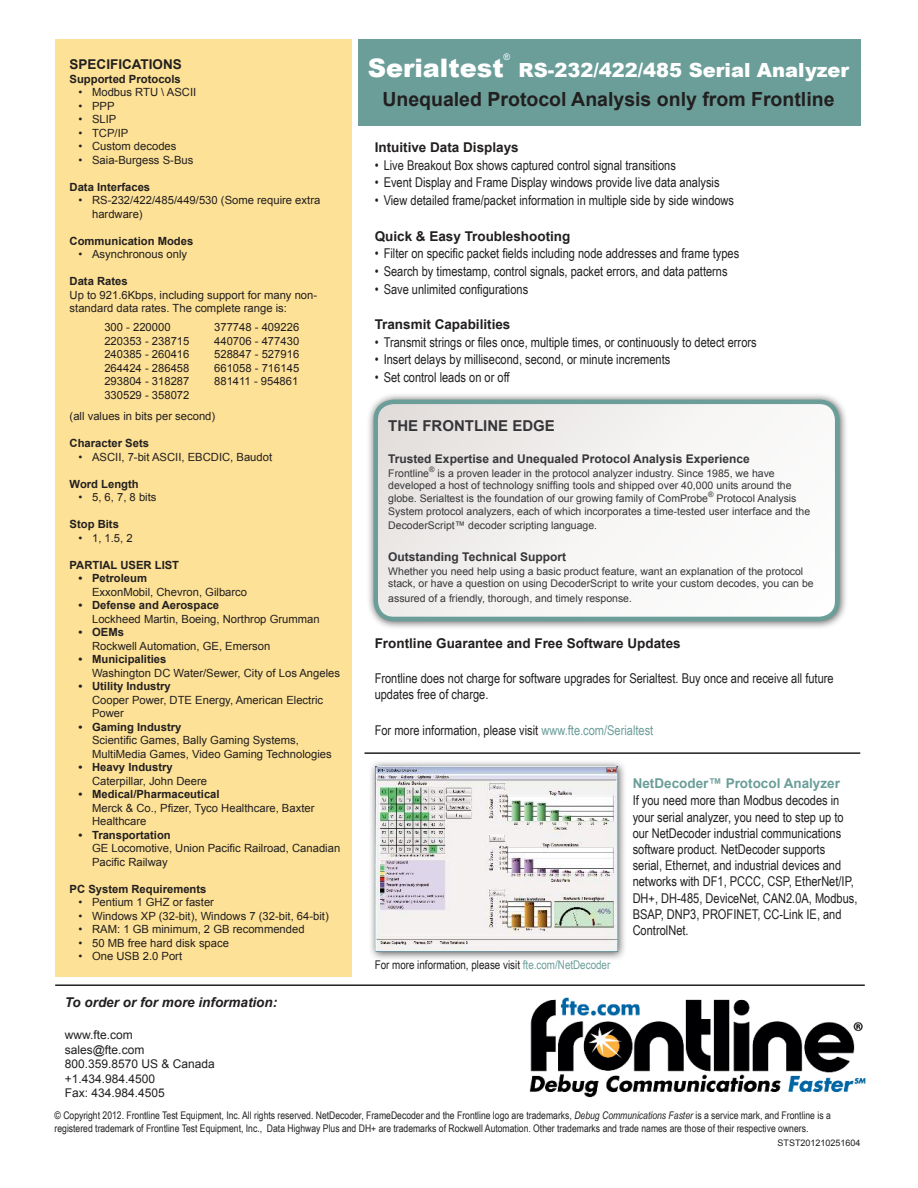
<style>
.page{position:relative;width:918px;height:1188px;background:#fff}
.page>*{position:absolute;margin:0;border:0;box-sizing:border-box;transform-origin:0 0}
.t1{font:900 25.5px "Arial";color:#fff}
.t2{font:700 19.5px "Arial";color:#221f1f}
.t3{font:900 19.5px "Arial";color:#fff}
.t4{font:700 15px "Arial";color:#363639}
.t5{font:13.5px/16.2px "Arial Narrow";color:#221f1f}
.t6{font:700 13.5px "Arial";color:#221f1f}
.t7{font:italic 700 13.5px "Arial";color:#221f1f}
.t8{font:700 13.5px "Arial";color:#6b9e99}
.t9{font:700 12px "Arial";color:#363639}
.t10{font:12px/14.4px "Arial";color:#221f1f}
.t11{font:12px "Arial Narrow";color:#221f1f}
.t12{font:11.25px/13.5px "Arial";color:#221f1f}
.t13{font:700 11.25px "Arial";color:#221f1f}
.t14{font:10.5px/12.6px "Arial";color:#363639}
.t15{font:10.5px/12.6px "Arial Narrow";color:#221f1f}
.t16{font:9px "Arial";color:#221f1f}
.t17{font:9px "Arial";color:#fff}
.s1{font-family:"Arial Narrow";font-size:12px}
.s2{color:#6b9e99}
.s3{font-style:italic}
</style>
<div class="page">
<div style="left:358px;top:39px;width:502px;height:87px;background:#6b9e99"></div>
<div style="left:55px;top:39px;width:297px;height:938px;background:#fde196"></div>
<hr style="left:55px;top:984px;width:810px;height:2px;background:#221f1f">
<div style="left:366px;top:392px;width:483px;height:239px;background:#221f1f;opacity:.75"></div>
<img style="left:376px;top:402px;width:461px;height:217px">
<div style="left:374px;top:400px;width:465px;height:221px;border:5px solid #6b9e99;border-radius:18px"></div>
<hr style="left:365px;top:752px;width:495px;height:2px;background:#221f1f">
<div style="left:369px;top:760px;width:258px;height:201px;background:#221f1f;opacity:.75"></div>
<img style="left:376px;top:767px;width:242px;height:185px">
<img style="left:529px;top:997px;width:337px;height:101px">
<p class="t6" style="left:70px;top:55px;width:114px">SPECIFICATIONS</p>
<p class="t13" style="left:70px;top:71px;width:113px">Supported Protocols</p>
<p class="t12" style="left:79px;top:86px;width:119px">• Modbus RTU \ ASCII</p>
<p class="t12" style="left:79px;top:99px;width:38px">• PPP</p>
<p class="t12" style="left:79px;top:113px;width:39px">• SLIP</p>
<p class="t12" style="left:79px;top:126px;width:51px">• TCP/IP</p>
<p class="t12" style="left:79px;top:140px;width:99px">• Custom decodes</p>
<p class="t12" style="left:79px;top:153px;width:116px">• Saia-Burgess S-Bus</p>
<p class="t13" style="left:70px;top:179px;width:82px">Data Interfaces</p>
<p class="t12" style="left:92px;top:194px;width:230px;text-indent:-14px">• RS-232/422/485/449/530 (Some require extra hardware)</p>
<p class="t13" style="left:70px;top:233px;width:125px">Communication Modes</p>
<p class="t12" style="left:79px;top:248px;width:110px">• Asynchronous only</p>
<p class="t13" style="left:70px;top:274px;width:60px">Data Rates</p>
<p class="t12" style="left:70px;top:288px;width:249px">Up to 921.6Kbps, including support for many non&shy;standard data rates. The complete range is:</p>
<p class="t12" style="left:104px;top:321px;width:87px">300 - 220000<br>220353 - 238715<br>240385 - 260416<br>264424 - 286458<br>293804 - 318287<br>330529 - 358072</p>
<p class="t12" style="left:214px;top:321px;width:87px;text-align:justify">377748 - 409226<br>440706 - 477430<br>528847 - 527916<br>661058 - 716145<br>881411 - 954861</p>
<p class="t12" style="left:70px;top:410px;width:147px">(all values in bits per second)</p>
<p class="t13" style="left:70px;top:436px;width:81px">Character Sets</p>
<p class="t12" style="left:79px;top:450px;width:195px">• ASCII, 7-bit ASCII, EBCDIC, Baudot</p>
<p class="t13" style="left:70px;top:476px;width:71px">Word Length</p>
<p class="t12" style="left:79px;top:491px;width:79px">• 5, 6, 7, 8 bits</p>
<p class="t13" style="left:70px;top:517px;width:51px">Stop Bits</p>
<p class="t12" style="left:79px;top:531px;width:56px">• 1, 1.5, 2</p>
<p class="t13" style="left:70px;top:557px;width:111px">PARTIAL USER LIST</p>
<p class="t13" style="left:79px;top:571px;width:70px">• Petroleum</p>
<p class="t12" style="left:92px;top:585px;width:157px">ExxonMobil, Chevron, Gilbarco</p>
<p class="t13" style="left:79px;top:598px;width:142px">• Defense and Aerospace</p>
<p class="t12" style="left:92px;top:612px;width:229px">Lockheed Martin, Boeing, Northrop Grumman</p>
<p class="t13" style="left:79px;top:625px;width:47px">• OEMs</p>
<p class="t12" style="left:92px;top:639px;width:180px">Rockwell Automation, GE, Emerson</p>
<p class="t13" style="left:79px;top:652px;width:89px">• Municipalities</p>
<p class="t12" style="left:92px;top:666px;width:250px">Washington DC Water/Sewer, City of Los Angeles</p>
<p class="t13" style="left:79px;top:679px;width:94px">• Utility Industry</p>
<p class="t12" style="left:92px;top:693px;width:233px">Cooper Power, DTE Energy, American Electric<br>Power</p>
<p class="t13" style="left:79px;top:719px;width:104px">• Gaming Industry</p>
<p class="t12" style="left:92px;top:734px;width:241px">Scienti昀椀c Games, Bally Gaming Systems,<br>MultiMedia Games, Video Gaming Technologies</p>
<p class="t13" style="left:79px;top:760px;width:96px">• Heavy Industry</p>
<p class="t12" style="left:92px;top:774px;width:117px">Caterpillar, John Deere</p>
<p class="t13" style="left:79px;top:787px;width:143px">• Medical/Pharmaceutical</p>
<p class="t12" style="left:92px;top:801px;width:224px">Merck &amp; Co., P昀椀zer, Tyco Healthcare, Baxter<br>Healthcare</p>
<p class="t13" style="left:79px;top:827px;width:94px">• Transportation</p>
<p class="t12" style="left:92px;top:842px;width:250px">GE Locomotive, Union Paci昀椀c Railroad, Canadian<br>Paci昀椀c Railway</p>
<p class="t13" style="left:70px;top:881px;width:138px">PC System Requirements</p>
<p class="t12" style="left:79px;top:896px;width:137px">• Pentium 1 GHZ or faster</p>
<p class="t12" style="left:79px;top:909px;width:252px">• Windows XP (32-bit), Windows 7 (32-bit, 64-bit)</p>
<p class="t12" style="left:79px;top:923px;width:228px">• RAM: 1 GB minimum, 2 GB recommended</p>
<p class="t12" style="left:79px;top:936px;width:152px">• 50 MB free hard disk space</p>
<p class="t12" style="left:79px;top:950px;width:105px">• One USB 2.0 Port</p>
<p class="t7" style="left:65px;top:995px;width:214px">To order or for more information:</p>
<p class="t10" style="left:65px;top:1028px;width:152px">www.fte.com sales@fte.com<br>800.359.8570 US &amp; Canada +1.434.984.4500<br>Fax: 434.984.4505</p>
<p class="t17" style="left:504px;top:54px;width:8px">®</p>
<h1 class="t1" style="left:368px;top:58px;width:137px">Serialtest</h1>
<h2 class="t3" style="left:519px;top:62px;width:332px">RS-232/422/485 Serial Analyzer</h2>
<h2 class="t2" style="left:382px;top:86px;width:454px">Unequaled Protocol Analysis only from Frontline</h2>
<p class="t6" style="left:375px;top:138px;width:146px">Intuitive Data Displays</p>
<p class="t5" style="left:375px;top:156px;width:303px">• Live Breakout Box shows captured control signal transitions</p>
<p class="t5" style="left:375px;top:174px;width:346px">• Event Display and Frame Display windows provide live data analysis</p>
<p class="t5" style="left:375px;top:192px;width:361px">• View detailed frame/packet information in multiple side by side windows</p>
<p class="t6" style="left:375px;top:227px;width:197px">Quick &amp; Easy Troubleshooting</p>
<p class="t5" style="left:375px;top:245px;width:366px">• Filter on speci昀椀c packet 昀椀elds including node addresses and frame types</p>
<p class="t5" style="left:375px;top:263px;width:354px">• Search by timestamp, control signals, packet errors, and data patterns</p>
<p class="t5" style="left:375px;top:280px;width:155px">• Save unlimited con昀椀gurations</p>
<p class="t6" style="left:375px;top:315px;width:137px">Transmit Capabilities</p>
<p class="t5" style="left:375px;top:333px;width:384px">• Transmit strings or 昀椀les once, multiple times, or continuously to detect errors</p>
<p class="t5" style="left:375px;top:351px;width:297px">• Insert delays by millisecond, second, or minute increments</p>
<p class="t5" style="left:375px;top:369px;width:136px">• Set control leads on or off</p>
<h3 class="t4" style="left:388px;top:416px;width:168px">THE FRONTLINE EDGE</h3>
<p class="t9" style="left:388px;top:450px;width:363px">Trusted Expertise and Unequaled Protocol Analysis Experience</p>
<p class="t14" style="left:388px;top:468px;width:423px">Frontline<sup>®</sup> is a proven leader in the protocol analyzer industry. Since 1985, we have developed a host of technology snif昀椀ng tools and shipped over 40,000 units around the globe. Serialtest is the foundation of our growing family of ComProbe<sup>®</sup> Protocol Analysis System protocol analyzers, each of which incorporates a time-tested user interface and the</p>
<p class="t14" style="left:388px;top:519px;width:210px">DecoderScript™ decoder scripting language.</p>
<p class="t9" style="left:388px;top:549px;width:179px">Outstanding Technical Support</p>
<p class="t14" style="left:388px;top:565px;width:427px">Whether you need help using a basic product feature, want an explanation of the protocol stack, or have a question on using DecoderScript to write your custom decodes, you can be</p>
<p class="t14" style="left:388px;top:592px;width:245px">assured of a friendly, thorough, and timely response<span class="s1">.</span></p>
<p class="t6" style="left:375px;top:634px;width:308px">Frontline Guarantee and Free Software Updates</p>
<p class="t5" style="left:375px;top:671px;width:461px">Frontline does not charge for software upgrades for Serialtest. Buy once and receive all future updates free of charge.</p>
<p class="t5" style="left:375px;top:723px;width:280px">For more information, please visit <span class="s2">www.fte.com/Serialtest</span></p>
<p class="t11" style="left:375px;top:960px;width:237px">For more information, please visit <span class="s2">fte.com/NetDecoder</span></p>
<p class="t8" style="left:633px;top:774px;width:209px">NetDecoder™ Protocol Analyzer</p>
<p class="t5" style="left:633px;top:794px;width:226px">If you need more than Modbus decodes in your serial analyzer, you need to step up to our NetDecoder industrial communications software product. NetDecoder supports serial, Ethernet, and industrial devices and networks with DF1, PCCC, CSP, EtherNet/IP, DH+, DH-485, DeviceNet, CAN2.0A, Modbus, BSAP, DNP3, PROFINET, CC-Link IE, and ControlNet.</p>
<p class="t15" style="left:55px;top:1110px;width:778px">© Copyright 2012. Frontline Test Equipment, Inc. All rights reserved. NetDecoder, FrameDecoder and the Frontline logo are trademarks, <span class="s3">Debug Communications Faster</span> is a service mark, and Frontline is a registered trademark of Frontline Test Equipment, Inc., Data Highway Plus and DH+ are trademarks of Rockwell Automation. Other trademarks and trade names are those of their respective owners.</p>
<p class="t16" style="left:778px;top:1137px;width:85px">STST201210251604</p>
</div>
